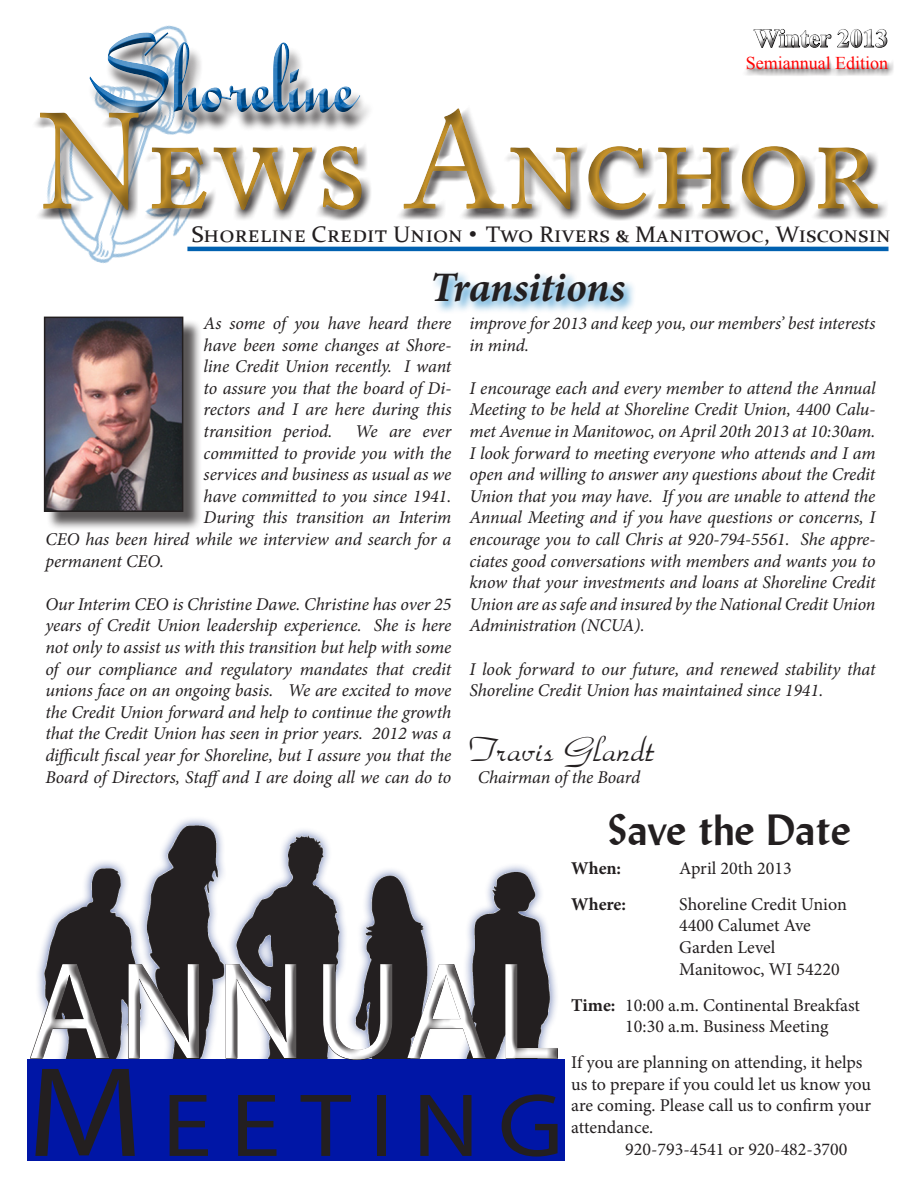
<style>
.page{position:relative;width:918px;height:1188px;background:#fff}
.page>*{position:absolute;margin:0;border:0;box-sizing:border-box;transform-origin:0 0}
.t1{font:141.6px "Holly Script";color:#0161b0;scale:.61 1}
.t2{font:139.5px "Myriad Pro";letter-spacing:.04em;color:#fff}
.t3{font:135px "Adobe Caslon Pro";color:#c4922b}
.t4{font:90.3px "Myriad Pro";letter-spacing:.185em;color:#231f20;scale:1.12 1}
.t5{font:700 43.5px "Lydian BT";color:#231f20}
.t6{font:italic 700 42px "Minion Pro";letter-spacing:-.005em;color:#231f20}
.t7{font:36px "BETSY";color:#231f20}
.t8{font:700 25.5px "Times New Roman";color:#fff}
.t9{font:22.5px "Constantia";color:#231f20;scale:1.04 1}
.t10{font:italic 18px/21.6px "Minion Pro";letter-spacing:-.01em;color:#231f20;text-align:justify}
.t11{font:18px/21.6px "Minion Pro";color:#231f20}
.t12{font:18px "Times New Roman";color:#f00}
.t13{font:700 18px "Minion Pro";letter-spacing:-.005em;color:#231f20}
.s1{font-size:106.2px}
.s2{font-family:"Arial"}
.s3{font-size:129px}
.s4{font-weight:700}
</style>
<div class="page">
<svg style="left:65px;top:230px;width:187px;height:34px"></svg>
<div style="left:81px;top:24px;width:292px;height:101px;background:#231f20;opacity:.75"></div>
<div style="left:741px;top:52px;width:154px;height:24px;background:#231f20;opacity:.75"></div>
<hr style="left:187px;top:247px;width:702px;height:4px;background:#0161b0">
<div style="left:25px;top:90px;width:868px;height:140px;background:#231f20;opacity:.5"></div>
<div style="left:748px;top:25px;width:147px;height:30px;background:#231f20;opacity:.75"></div>
<div style="left:431px;top:270px;width:206px;height:44px;background:#0077c0;opacity:.75"></div>
<div style="left:46px;top:319px;width:156px;height:212px;background:#231f20;opacity:.75"></div>
<img style="left:47px;top:320px;width:133px;height:189px">
<div style="left:44px;top:317px;width:139px;height:195px;border:2px solid #231f20"></div>
<img style="left:42px;top:818px;width:508px;height:135px">
<div style="left:27px;top:1059px;width:537px;height:102px;background:#0016a6"></div>
<div style="left:19px;top:953px;width:495px;height:117px;background:#fff"></div>
<div style="left:35px;top:953px;width:534px;height:117px;background:#231f20;opacity:.75"></div>
<h3 class="t8" style="left:754px;top:21px;width:136px">Winter 2013</h3>
<h1 class="t1" style="left:89px;top:-27px;width:436px"><span class="s1">S</span>horeline</h1>
<p class="t12" style="left:746px;top:51px;width:144px">Semiannual Edition</p>
<h3 class="t3" style="left:37px;top:83px;width:844px">News Anchor</h3>
<p class="t9" style="left:191px;top:219px;width:674px">Shoreline Credit Union <span class="s2">•</span> Two Rivers &amp; Manitowoc, Wisconsin</p>
<p class="t6" style="left:430px;top:258px;width:197px">Transitions</p>
<p class="t10" style="left:204px;top:312px;width:249px">As some of you have heard there have been some changes at Shore&shy;line Credit Union recently. I want to assure you that the board of Di&shy;rectors and I are here during this transition period.</p>
<p class="t10" style="left:469px;top:312px;width:408px">improve for 2013 and keep you, our members’ best interests in mind.</p>
<p class="t10" style="left:469px;top:377px;width:408px">I encourage each and every member to attend the Annual Meeting to be held at Shoreline Credit Union, 4400 Calu&shy;met Avenue in Manitowoc, on April 20th 2013 at 10:30am.<br>I look forward to meeting everyone who attends and I am open and willing to answer any questions about the Credit Union that you may have. If you are unable to attend the Annual Meeting and if you have questions or concerns, I encourage you to call Chris at 920-794-5561. She appre&shy;ciates good conversations with members and wants you to know that your investments and loans at Shoreline Credit Union are as safe and insured by the National Credit Union Administration (NCUA).</p>
<p class="t10" style="left:469px;top:658px;width:408px">I look forward to our future, and renewed stability that<br>Shoreline Credit Union has maintained since 1941.</p>
<p class="t7" style="left:469px;top:728px;width:186px">Travis Glandt</p>
<p class="t10" style="left:478px;top:766px;width:164px">Chairman of the Board</p>
<p class="t10" style="left:355px;top:420px;width:98px">We are ever</p>
<p class="t10" style="left:204px;top:442px;width:249px">committed to provide you with the</p>
<p class="t10" style="left:204px;top:464px;width:249px">services and business as usual as we</p>
<p class="t10" style="left:204px;top:485px;width:249px">have committed to you since 1941.</p>
<p class="t10" style="left:204px;top:507px;width:249px">During this transition an Interim</p>
<p class="t10" style="left:45px;top:528px;width:408px">CEO has been hired while we interview and search for a</p>
<p class="t10" style="left:45px;top:550px;width:120px">permanent CEO.</p>
<p class="t10" style="left:45px;top:593px;width:408px">Our Interim CEO is Christine Dawe. Christine has over 25 years of Credit Union leadership experience. She is here not only to assist us with this transition but help with some of our compliance and regulatory mandates that credit unions face on an ongoing basis. We are excited to move the Credit Union forward and help to continue the growth that the Credit Union has seen in prior years. 2012 was a difficult fiscal year for Shoreline, but I assure you that the Board of Directors, Staffand I are doing all we can do to</p>
<h2 class="t2" style="left:27px;top:925px;width:535px">ANNUAL</h2>
<p class="t4" style="left:27px;top:1070px;width:480px"><span class="s3">M</span>EETING</p>
<p class="t5" style="left:608px;top:803px;width:245px">Save the Date</p>
<p class="t13" style="left:571px;top:855px;width:51px">When:</p>
<p class="t11" style="left:679px;top:857px;width:114px">April 20th 2013</p>
<p class="t13" style="left:571px;top:891px;width:56px">Where:</p>
<p class="t11" style="left:679px;top:893px;width:169px">Shoreline Credit Union</p>
<p class="t11" style="left:679px;top:915px;width:133px">4400 Calumet Ave</p>
<p class="t11" style="left:679px;top:937px;width:98px">Garden Level</p>
<p class="t11" style="left:679px;top:958px;width:162px">Manitowoc, WI 54220</p>
<p class="t11" style="left:571px;top:994px;width:290px"><span class="s4">Time:</span> 10:00 a.m. Continental Breakfast</p>
<p class="t11" style="left:625px;top:1016px;width:205px">10:30 a.m. Business Meeting</p>
<p class="t11" style="left:571px;top:1052px;width:301px">If you are planning on attending, it helps us to prepare if you could let us know you are coming. Please call us to confirm your attendance.</p>
<p class="t11" style="left:625px;top:1138px;width:224px">920-793-4541 or 920-482-3700</p>
</div>
